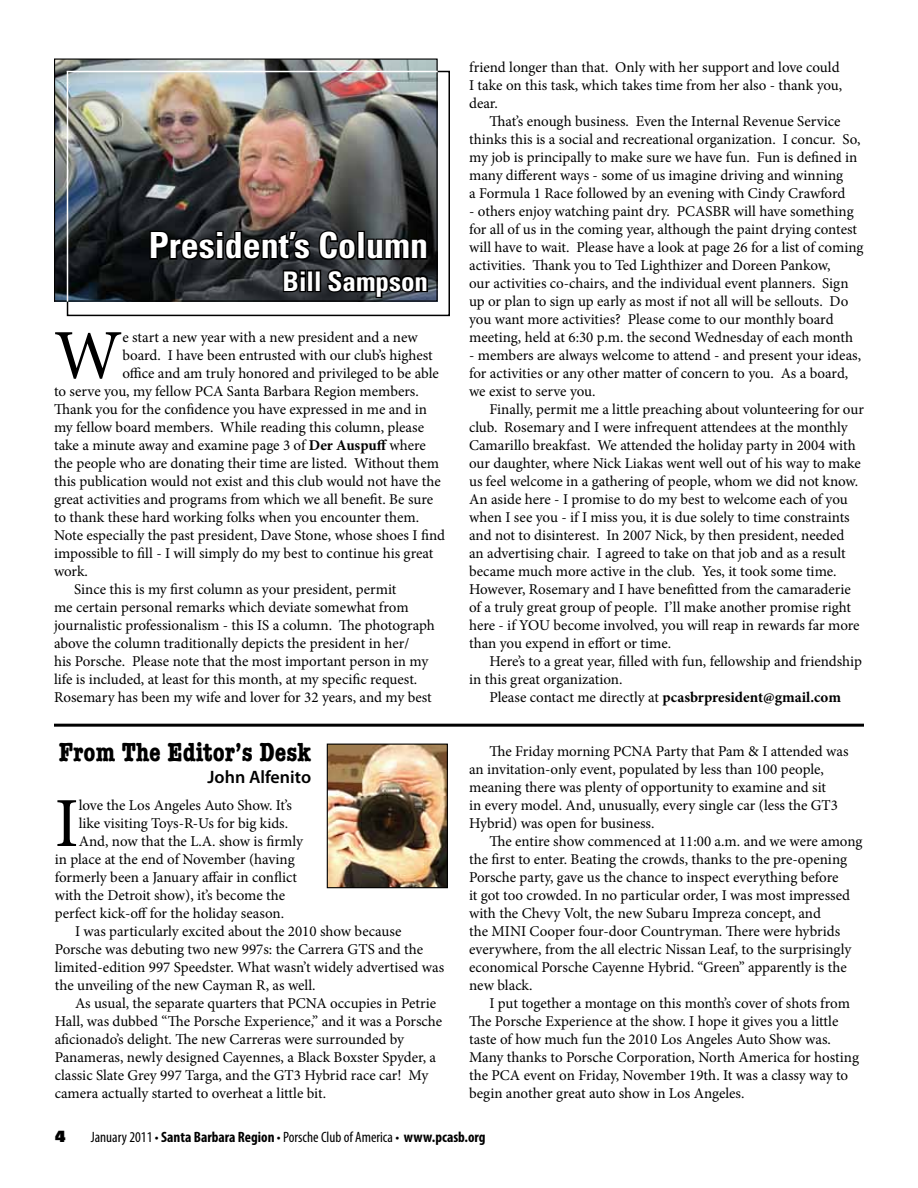
<style>
.page{position:relative;width:918px;height:1188px;background:#fff}
.page>*{position:absolute;margin:0;border:0;box-sizing:border-box;transform-origin:0 0}
.t1{font:70.35px "Minion Pro";color:#000}
.t2{font:700 condensed 36px "Univers";color:#fff}
.t3{font:700 condensed 27px "American Typewriter";color:#000}
.t4{font:700 condensed 27px "Univers";color:#fff}
.t5{font:600 18px "Myriad Pro";color:#000}
.t6{font:15px/18px "Minion Pro";letter-spacing:-.005em;color:#000}
.t7{font:condensed 15px "Myriad Pro";color:#000}
.t8{font:15px "Incised 901 BT Compact";color:#000}
.s1{font-weight:700}
</style>
<div class="page">
<div style="left:67px;top:71px;width:383px;height:245px;border:2px solid #000"></div>
<img style="left:56px;top:60px;width:380px;height:240px">
<div style="left:54px;top:58px;width:384px;height:244px;border:1px solid #000"></div>
<svg style="left:148px;top:221px;width:282px;height:79px;background:#202225"></svg>
<hr style="left:67px;top:71px;width:1px;height:231px;background:#fff">
<hr style="left:67px;top:71px;width:371px;height:1px;background:#fff">
<img style="left:329px;top:746px;width:117px;height:140px">
<div style="left:327px;top:744px;width:121px;height:144px;border:1px solid #000"></div>
<hr style="left:54px;top:724px;width:810px;height:3px;background:#000">
<h2 class="t2" style="left:149px;top:223px;width:281px">President’s Column</h2>
<h3 class="t4" style="left:283px;top:265px;width:147px">Bill Sampson</h3>
<h1 class="t1" style="left:54px;top:308px;width:70px">W</h1>
<p class="t6" style="left:122px;top:328px;width:297px">e start a new year with a new president and a new</p>
<p class="t6" style="left:122px;top:346px;width:312px">board. I have been entrusted with our club’s highest</p>
<p class="t6" style="left:122px;top:364px;width:318px">office and am truly honored and privileged to be able</p>
<p class="t6" style="left:54px;top:382px;width:366px">to serve you, my fellow PCA Santa Barbara Region members.</p>
<p class="t6" style="left:54px;top:400px;width:374px">Thank you for the confidence you have expressed in me and in</p>
<p class="t6" style="left:54px;top:418px;width:372px">my fellow board members. While reading this column, please</p>
<p class="t6" style="left:54px;top:436px;width:373px">take a minute away and examine page 3 of <span class="s1">Der Auspuff</span> where</p>
<p class="t6" style="left:54px;top:454px;width:387px">the people who are donating their time are listed. Without them</p>
<p class="t6" style="left:54px;top:472px;width:388px">this publication would not exist and this club would not have the</p>
<p class="t6" style="left:54px;top:490px;width:381px">great activities and programs from which we all benefit. Be sure</p>
<p class="t6" style="left:54px;top:508px;width:367px">to thank these hard working folks when you encounter them.</p>
<p class="t6" style="left:54px;top:526px;width:393px">Note especially the past president, Dave Stone, whose shoes I find</p>
<p class="t6" style="left:54px;top:544px;width:381px">impossible to fill - I will simply do my best to continue his great</p>
<p class="t6" style="left:54px;top:562px;width:35px">work.</p>
<p class="t6" style="left:74px;top:580px;width:324px">Since this is my first column as your president, permit</p>
<p class="t6" style="left:54px;top:598px;width:356px">me certain personal remarks which deviate somewhat from</p>
<p class="t6" style="left:54px;top:616px;width:382px">journalistic professionalism - this IS a column. The photograph</p>
<p class="t6" style="left:54px;top:634px;width:357px">above the column traditionally depicts the president in her/</p>
<p class="t6" style="left:54px;top:652px;width:376px">his Porsche. Please note that the most important person in my</p>
<p class="t6" style="left:54px;top:670px;width:365px">life is included, at least for this month, at my specific request.</p>
<p class="t6" style="left:54px;top:688px;width:379px">Rosemary has been my wife and lover for 32 years, and my best</p>
<h3 class="t3" style="left:59px;top:730px;width:254px">From The Editor’s Desk</h3>
<p class="t5" style="left:208px;top:765px;width:105px">John Alfenito</p>
<h1 class="t1" style="left:55px;top:776px;width:26px">I</h1>
<p class="t6" style="left:79px;top:796px;width:215px">love the Los Angeles Auto Show. It’s</p>
<p class="t6" style="left:79px;top:814px;width:211px">like visiting Toys-R-Us for big kids.</p>
<p class="t6" style="left:79px;top:832px;width:226px">And, now that the L.A. show is firmly</p>
<p class="t6" style="left:55px;top:850px;width:241px">in place at the end of November (having</p>
<p class="t6" style="left:55px;top:868px;width:244px">formerly been a January affair in conflict</p>
<p class="t6" style="left:55px;top:886px;width:232px">with the Detroit show), it’s become the</p>
<p class="t6" style="left:55px;top:904px;width:231px">perfect kick-off for the holiday season.</p>
<p class="t6" style="left:75px;top:922px;width:328px">I was particularly excited about the 2010 show because</p>
<p class="t6" style="left:55px;top:940px;width:370px">Porsche was debuting two new 997s: the Carrera GTS and the</p>
<p class="t6" style="left:55px;top:958px;width:391px">limited-edition 997 Speedster. What wasn’t widely advertised was</p>
<p class="t6" style="left:55px;top:976px;width:262px">the unveiling of the new Cayman R, as well.</p>
<p class="t6" style="left:75px;top:994px;width:363px">As usual, the separate quarters that PCNA occupies in Petrie</p>
<p class="t6" style="left:55px;top:1012px;width:389px">Hall, was dubbed “The Porsche Experience,” and it was a Porsche</p>
<p class="t6" style="left:55px;top:1030px;width:351px">aficionado’s delight. The new Carreras were surrounded by</p>
<p class="t6" style="left:55px;top:1048px;width:383px">Panameras, newly designed Cayennes, a Black Boxster Spyder, a</p>
<p class="t6" style="left:55px;top:1066px;width:375px">classic Slate Grey 997 Targa, and the GT3 Hybrid race car! My</p>
<p class="t6" style="left:55px;top:1084px;width:273px">camera actually started to overheat a little bit.</p>
<p class="t6" style="left:469px;top:58px;width:375px">friend longer than that. Only with her support and love could<br>I take on this task, which takes time from her also - thank you, dear.</p>
<p class="t6" style="left:469px;top:112px;width:393px;text-indent:20px">That’s enough business. Even the Internal Revenue Service thinks this is a social and recreational organization. I concur. So, my job is principally to make sure we have fun. Fun is defined in many different ways - some of us imagine driving and winning<br>a Formula 1 Race followed by an evening with Cindy Crawford</p>
<p class="t6" style="left:469px;top:202px;width:396px">- others enjoy watching paint dry. PCASBR will have something for all of us in the coming year, although the paint drying contest will have to wait. Please have a look at page 26 for a list of coming activities. Thank you to Ted Lighthizer and Doreen Pankow,<br>our activities co-chairs, and the individual event planners. Sign up or plan to sign up early as most if not all will be sellouts. Do you want more activities? Please come to our monthly board meeting, held at 6:30 p.m. the second Wednesday of each month</p>
<p class="t6" style="left:469px;top:346px;width:394px">- members are always welcome to attend - and present your ideas, for activities or any other matter of concern to you. As a board, we exist to serve you.</p>
<p class="t6" style="left:469px;top:400px;width:396px;text-indent:20px">Finally, permit me a little preaching about volunteering for our club. Rosemary and I were infrequent attendees at the monthly Camarillo breakfast. We attended the holiday party in 2004 with our daughter, where Nick Liakas went well out of his way to make us feel welcome in a gathering of people, whom we did not know.<br>An aside here - I promise to do my best to welcome each of you when I see you - if I miss you, it is due solely to time constraints and not to disinterest. In 2007 Nick, by then president, needed<br>an advertising chair. I agreed to take on that job and as a result became much more active in the club. Yes, it took some time.<br>However, Rosemary and I have benefitted from the camaraderie of a truly great group of people. I’ll make another promise right here - if YOU become involved, you will reap in rewards far more than you expend in effort or time.</p>
<p class="t6" style="left:469px;top:652px;width:394px;text-indent:20px">Here’s to a great year, filled with fun, fellowship and friendship in this great organization.</p>
<p class="t6" style="left:489px;top:688px;width:353px">Please contact me directly at <span class="s1">pcasbrpresident@gmail.com</span></p>
<p class="t6" style="left:469px;top:742px;width:381px;text-indent:20px">The Friday morning PCNA Party that Pam &amp; I attended was an invitation-only event, populated by less than 100 people, meaning there was plenty of opportunity to examine and sit<br>in every model. And, unusually, every single car (less the GT3<br>Hybrid) was open for business.</p>
<p class="t6" style="left:469px;top:832px;width:395px;text-indent:20px">The entire show commenced at 11:00 a.m. and we were among the first to enter. Beating the crowds, thanks to the pre-opening Porsche party, gave us the chance to inspect everything before<br>it got too crowded. In no particular order, I was most impressed with the Chevy Volt, the new Subaru Impreza concept, and<br>the MINI Cooper four-door Countryman. There were hybrids everywhere, from the all electric Nissan Leaf, to the surprisingly economical Porsche Cayenne Hybrid. “Green” apparently is the new black.</p>
<p class="t6" style="left:469px;top:994px;width:391px;text-indent:20px">I put together a montage on this month’s cover of shots from The Porsche Experience at the show. I hope it gives you a little taste of how much fun the 2010 Los Angeles Auto Show was.<br>Many thanks to Porsche Corporation, North America for hosting the PCA event on Friday, November 19th. It was a classy way to begin another great auto show in Los Angeles.</p>
<p class="t8" style="left:55px;top:1128px;width:13px">4</p>
<p class="t7" style="left:91px;top:1128px;width:396px">January 2011 • <span class="s1">Santa Barbara Region</span> • Porsche Club of America • <span class="s1">www.pcasb.org</span></p>
</div>
